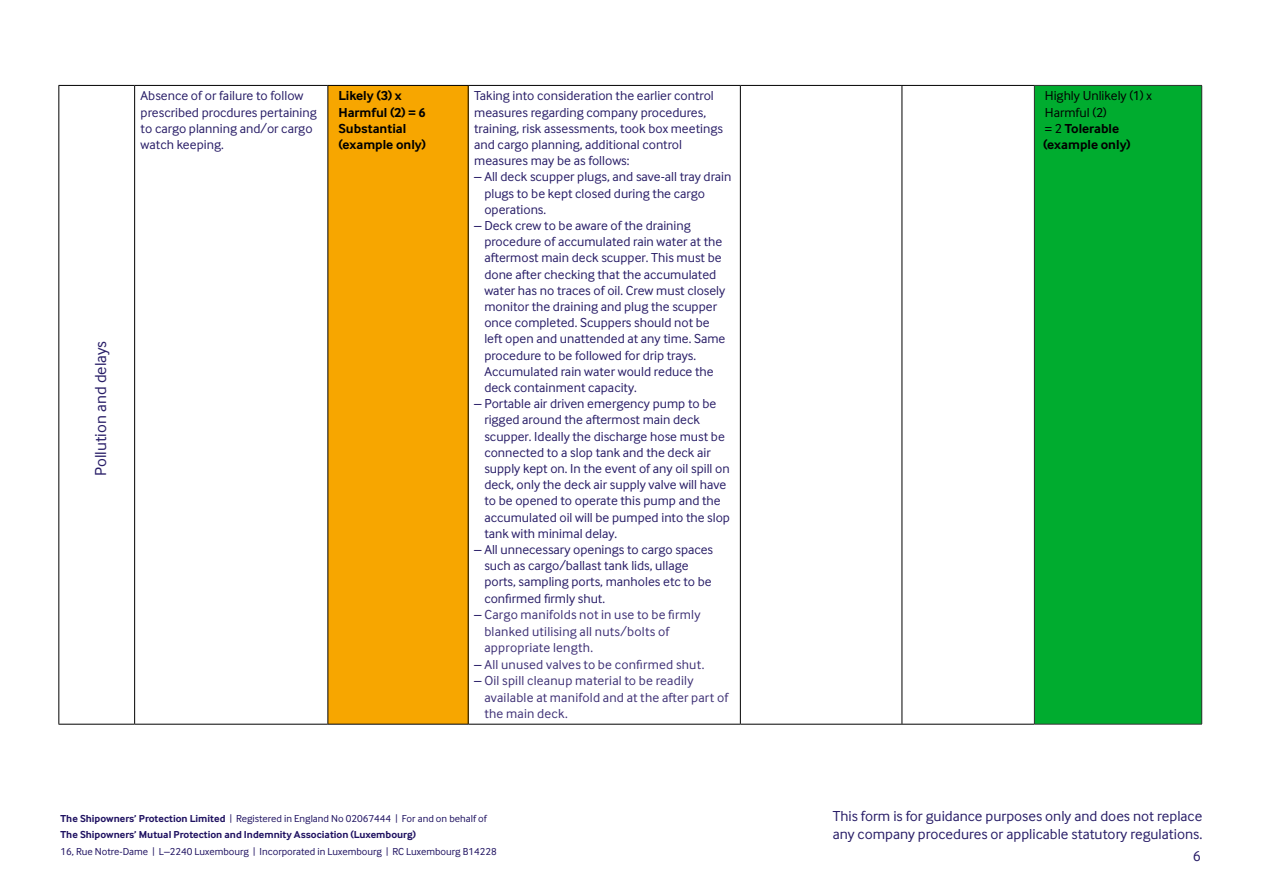
<style>
.page{position:relative;width:1263px;height:893px;background:#fff}
.page>*{position:absolute;margin:0;border:0;box-sizing:border-box;transform-origin:0 0}
.t1{font:16.5px "Inter Face";color:#281d67}
.t2{font:15px/18px "Inter Face";color:#281d67}
.t3{font:13.5px/16.2px "Inter Face";color:#281d67}
.t4{font:13.5px/16.5px "Inter Face";letter-spacing:.015em;color:#3f3176}
.t5{font:13.5px/16.2px "Inter Face";color:#000}
.t6{font:700 13.5px/16.2px "Inter Face";color:#000}
.t7{font:700 10.5px/16.5px "Inter Face";color:#1f1261}
.t8{font:10.5px "Inter Face";color:#1f1261}
.s1{color:#281d67}
.s2{font-weight:400}
.s3{font-weight:700}
</style>
<div class="page">
<div style="left:328px;top:85px;width:140px;height:639px;background:#f7a600"></div>
<div style="left:1034px;top:85px;width:168px;height:639px;background:#00ac2f"></div>
<hr style="left:58px;top:85px;width:77px;height:1px;background:#000">
<hr style="left:58px;top:86px;width:1px;height:638px;background:#000">
<hr style="left:135px;top:85px;width:193px;height:1px;background:#000">
<hr style="left:134px;top:86px;width:1px;height:638px;background:#000">
<hr style="left:740px;top:86px;width:1px;height:638px;background:#000">
<hr style="left:901px;top:86px;width:1px;height:638px;background:#000">
<hr style="left:58px;top:724px;width:77px;height:1px;background:#000">
<hr style="left:135px;top:724px;width:193px;height:1px;background:#000">
<hr style="left:468px;top:85px;width:272px;height:1px;background:#000">
<hr style="left:740px;top:85px;width:162px;height:1px;background:#000">
<hr style="left:902px;top:85px;width:132px;height:1px;background:#000">
<hr style="left:468px;top:724px;width:272px;height:1px;background:#000">
<hr style="left:740px;top:724px;width:162px;height:1px;background:#000">
<hr style="left:902px;top:724px;width:132px;height:1px;background:#000">
<hr style="left:328px;top:85px;width:140px;height:1px;background:#000">
<hr style="left:327px;top:86px;width:1px;height:638px;background:#000">
<hr style="left:468px;top:86px;width:1px;height:638px;background:#000">
<hr style="left:328px;top:724px;width:140px;height:1px;background:#000">
<hr style="left:1034px;top:85px;width:168px;height:1px;background:#333">
<hr style="left:1034px;top:86px;width:1px;height:638px;background:#333">
<hr style="left:1201px;top:86px;width:1px;height:638px;background:#333">
<hr style="left:1034px;top:724px;width:168px;height:1px;background:#333">
<p class="t1" style="left:91px;top:476px;width:136px;rotate:-90deg">Pollution and delays</p>
<p class="t3" style="left:141px;top:88px;width:178px">Absence of or failure to follow prescribed procdures pertaining to cargo planning and/or cargo watch keeping.</p>
<p class="t6" style="left:338px;top:88px;width:89px">Likely (3) x<br>Harmful (2) = 6<br>Substantial (example only)</p>
<p class="t3" style="left:474px;top:88px;width:250px">Taking into consideration the earlier control measures regarding company procedures, training, risk assessments, took box meetings and cargo planning, additional control measures may be as follows:</p>
<p class="t3" style="left:484px;top:169px;width:249px;text-indent:-10px">– All deck scupper plugs, and save-all tray drain plugs to be kept closed during the cargo operations.</p>
<p class="t3" style="left:484px;top:217px;width:243px;text-indent:-10px">– Deck crew to be aware of the draining procedure of accumulated rain water at the aftermost main deck scupper. This must be done after checking that the accumulated water has no traces of oil. Crew must closely monitor the draining and plug the scupper once completed. Scuppers should not be left open and unattended at any time. Same procedure to be followed for drip trays.<br>Accumulated rain water would reduce the deck containment capacity.</p>
<p class="t3" style="left:484px;top:396px;width:247px;text-indent:-10px">– Portable air driven emergency pump to be rigged around the aftermost main deck scupper. Ideally the discharge hose must be connected to a slop tank and the deck air supply kept on. In the event of any oil spill on deck, only the deck air supply valve will have to be opened to operate this pump and the accumulated oil will be pumped into the slop tank with minimal delay.</p>
<p class="t3" style="left:484px;top:541px;width:230px;text-indent:-10px">– All unnecessary openings to cargo spaces such as cargo/ballast tank lids, ullage ports, sampling ports, manholes etc to be confirmed firmly shut.</p>
<p class="t4" style="left:484px;top:606px;width:218px;text-indent:-10px"><span class="s1">–</span> Cargo manifolds not in use to be firmly blanked utilising all nuts/bolts of appropriate length.</p>
<p class="t4" style="left:474px;top:656px;width:232px"><span class="s1">–</span> All unused valves to be confirmed shut.</p>
<p class="t4" style="left:484px;top:672px;width:245px;text-indent:-10px"><span class="s1">–</span> Oil spill cleanup material to be readily available at manifold and at the after part of the main deck.</p>
<p class="t7" style="left:61px;top:810px;width:428px">The Shipowners’ Protection Limited <span class="s2">| Registered in England No 02067444 | For and on behalf of<br></span>The Shipowners’ Mutual Protection and Indemnity Association (Luxembourg)</p>
<p class="t8" style="left:61px;top:845px;width:438px">16, Rue Notre-Dame | L–2240 Luxembourg | Incorporated in Luxembourg | RC Luxembourg B14228</p>
<p class="t5" style="left:1043px;top:88px;width:110px">Highly Unlikely (1) x<br>Harmful (2)<br>= 2 <span class="s3">Tolerable (example only)</span></p>
<p class="t2" style="left:833px;top:807px;width:371px">This form is for guidance purposes only and does not replace any company procedures or applicable statutory regulations.</p>
<p class="t2" style="left:1193px;top:847px;width:10px">6</p>
</div>
